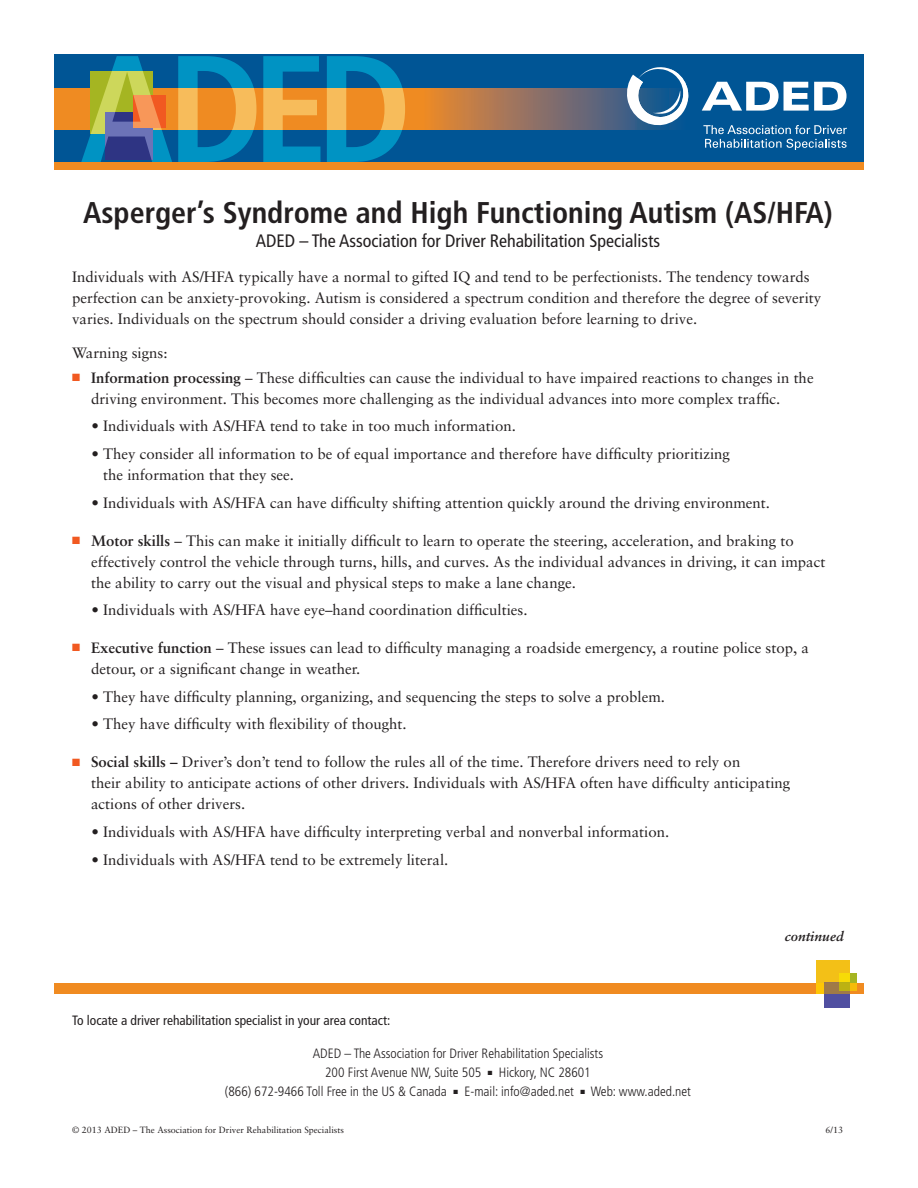
<style>
.page{position:relative;width:918px;height:1188px;background:#fff}
.page>*{position:absolute;margin:0;border:0;box-sizing:border-box;transform-origin:0 0}
.Sheet_heading{font:700 condensed 30px "Frutiger";color:#231f20}
.Sheet_subhead{font:condensed 18px "Frutiger";color:#231f20}
.body{font:15px/21px "Sabon";color:#231f20}
.sub-bullets{font:15px/21px "Sabon";color:#231f20}
.footer_address{font:300 condensed 13.5px/18.8px "Frutiger";color:#231f20}
.To_locate_statement{font:condensed 13.5px "Frutiger";color:#231f20}
.body-2{font:italic 700 13.5px "Sabon";color:#231f20}
.t1{font:9px "Sabon";color:#231f20}
.s1{color:#f15921}
.s2{font-weight:700}
</style>
<div class="page">
<div style="left:54px;top:149px;width:810px;height:21px;background:#f08b21"></div>
<div style="left:54px;top:54px;width:810px;height:108px;background:#005595"></div>
<svg style="left:54px;top:89px;width:648px;height:41px"></svg>
<div style="left:54px;top:984px;width:810px;height:10px;background:#f08b21"></div>
<div style="left:816px;top:960px;width:34px;height:34px;background:#f3c017"></div>
<svg style="left:824px;top:983px;width:26px;height:25px"></svg>
<svg style="left:839px;top:973px;width:18px;height:18px"></svg>
<svg style="left:81px;top:56px;width:324px;height:106px"></svg>
<svg style="left:702px;top:82px;width:145px;height:29px"></svg>
<svg style="left:703px;top:125px;width:144px;height:25px"></svg>
<svg style="left:626px;top:67px;width:62px;height:59px"></svg>
<p class="Sheet_heading" style="left:83px;top:194px;width:751px">Asperger’s Syndrome and High Functioning Autism (AS/HFA)</p>
<p class="Sheet_subhead" style="left:256px;top:231px;width:406px">ADED – The Association for Driver Rehabilitation Specialists</p>
<p class="body" style="left:72px;top:266px;width:751px">Individuals with AS/HFA typically have a normal to gifted IQ and tend to be perfectionists. The tendency towards perfection can be anxiety-provoking. Autism is considered a spectrum condition and therefore the degree of severity varies. Individuals on the spectrum should consider a driving evaluation before learning to drive.</p>
<p class="body" style="left:72px;top:342px;width:97px">Warning signs:</p>
<p class="body" style="left:91px;top:367px;width:724px;text-indent:-19px"><span class="s1">■</span> <span class="s2">Information processing</span> – These difficulties can cause the individual to have impaired reactions to changes in the driving environment. This becomes more challenging as the individual advances into more complex traffic.</p>
<p class="sub-bullets" style="left:92px;top:415px;width:426px">• Individuals with AS/HFA tend to take in too much information.</p>
<p class="sub-bullets" style="left:103px;top:443px;width:628px;text-indent:-12px">• They consider all information to be of equal importance and therefore have difficulty prioritizing the information that they see.</p>
<p class="sub-bullets" style="left:92px;top:492px;width:680px">• Individuals with AS/HFA can have difficulty shifting attention quickly around the driving environment.</p>
<p class="body" style="left:91px;top:530px;width:736px;text-indent:-19px"><span class="s1">■</span> <span class="s2">Motor skills</span> – This can make it initially difficult to learn to operate the steering, acceleration, and braking to effectively control the vehicle through turns, hills, and curves. As the individual advances in driving, it can impact the ability to carry out the visual and physical steps to make a lane change.</p>
<p class="sub-bullets" style="left:92px;top:599px;width:437px">• Individuals with AS/HFA have eye–hand coordination difficulties.</p>
<p class="body" style="left:91px;top:637px;width:719px;text-indent:-19px"><span class="s1">■</span> <span class="s2">Executive function</span> – These issues can lead to difficulty managing a roadside emergency, a routine police stop, a detour, or a significant change in weather.</p>
<p class="sub-bullets" style="left:92px;top:686px;width:575px">• They have difficulty planning, organizing, and sequencing the steps to solve a problem.</p>
<p class="sub-bullets" style="left:92px;top:714px;width:317px">• They have difficulty with flexibility of thought.</p>
<p class="body" style="left:91px;top:751px;width:701px;text-indent:-19px"><span class="s1">■</span> <span class="s2">Social skills –</span> Driver’s don’t tend to follow the rules all of the time. Therefore drivers need to rely on<br>their ability to anticipate actions of other drivers. Individuals with AS/HFA often have difficulty anticipating actions of other drivers.</p>
<p class="sub-bullets" style="left:92px;top:821px;width:579px">• Individuals with AS/HFA have difficulty interpreting verbal and nonverbal information.</p>
<p class="sub-bullets" style="left:92px;top:849px;width:358px">• Individuals with AS/HFA tend to be extremely literal.</p>
<p class="To_locate_statement" style="left:72px;top:1012px;width:320px">To locate a driver rehabilitation specialist in your area contact:</p>
<p class="footer_address" style="left:325px;top:1044px;width:279px;text-indent:-12px">ADED – The Association for Driver Rehabilitation Specialists<br>200 First Avenue NW, Suite 505</p>
<p class="footer_address" style="left:488px;top:1063px;width:104px">■ Hickory, NC 28601</p>
<p class="body-2" style="left:785px;top:928px;width:60px">continued</p>
<p class="footer_address" style="left:225px;top:1082px;width:223px">(866) 672-9466 Toll Free in the US &amp; Canada</p>
<p class="footer_address" style="left:453px;top:1082px;width:122px">■ E-mail: info@aded.net</p>
<p class="footer_address" style="left:580px;top:1082px;width:112px">■ Web: www.aded.net</p>
<p class="t1" style="left:72px;top:1125px;width:273px">© 2013 ADED – The Association for Driver Rehabilitation Specialists</p>
<p class="t1" style="left:826px;top:1125px;width:19px">6/13</p>
</div>
